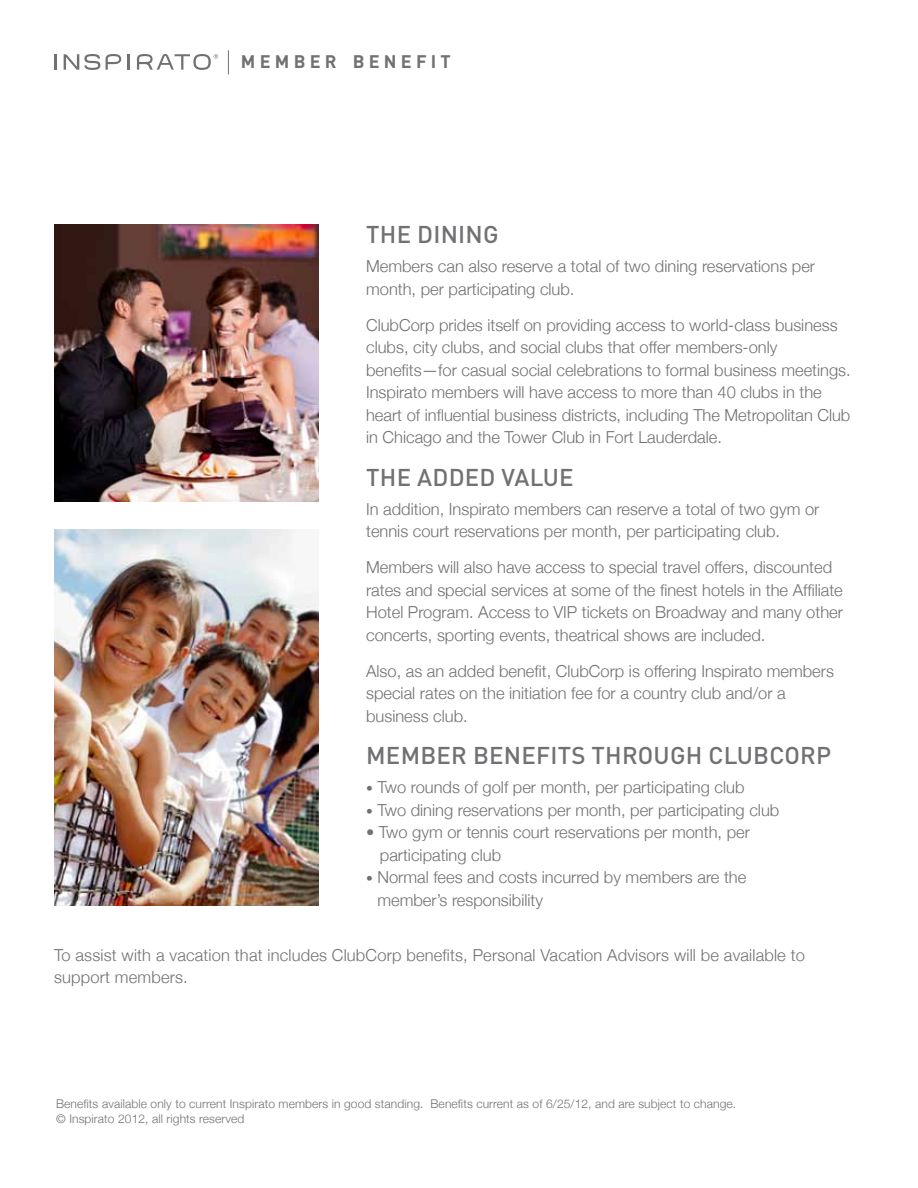
<style>
.page{position:relative;width:918px;height:1188px;background:#fff}
.page>*{position:absolute;margin:0;border:0;box-sizing:border-box;transform-origin:0 0}
.t1{font:500 24px "DINOT";letter-spacing:.01em;color:#717073}
.t2{font:700 18px "DINOT";letter-spacing:.235em;color:#717073}
.t3{font:300 16.5px/22.5px "Helvetica Neue";color:#717073}
.t4{font:300 12px/15px "Helvetica Neue";letter-spacing:.01em;color:#717073}
.s1{font-size:13.5px}
</style>
<div class="page">
<svg style="left:106px;top:54px;width:15px;height:16px"></svg>
<svg style="left:128px;top:54px;width:2px;height:16px"></svg>
<svg style="left:54px;top:54px;width:2px;height:16px"></svg>
<svg style="left:64px;top:54px;width:36px;height:16px"></svg>
<svg style="left:137px;top:54px;width:81px;height:16px"></svg>
<svg style="left:228px;top:50px;width:1px;height:24px"></svg>
<img style="left:54px;top:529px;width:265px;height:377px">
<img style="left:54px;top:225px;width:265px;height:277px">
<p class="t2" style="left:241px;top:50px;width:211px">MEM BER B ENEFIT</p>
<h1 class="t1" style="left:366px;top:219px;width:131px">THE DININg</h1>
<p class="t3" style="left:366px;top:255px;width:450px">Members can also reserve a total of two dining reservations per month, per participating club.</p>
<p class="t3" style="left:366px;top:313px;width:486px">ClubCorp prides itself on providing access to world-class business clubs, city clubs, and social clubs that offer members-only benefits—for casual social celebrations to formal business meetings.<br>Inspirato members will have access to more than 40 clubs in the heart of influential business districts, including The Metropolitan Club in Chicago and the Tower Club in Fort Lauderdale.</p>
<h1 class="t1" style="left:366px;top:462px;width:209px">THE ADDED VALUE</h1>
<p class="t3" style="left:366px;top:497px;width:455px">In addition, Inspirato members can reserve a total of two gym or tennis court reservations per month, per participating club.</p>
<p class="t3" style="left:366px;top:556px;width:478px">Members will also have access to special travel offers, discounted rates and special services at some of the finest hotels in the Affiliate Hotel Program. Access to VIP tickets on Broadway and many other concerts, sporting events, theatrical shows are included.</p>
<p class="t3" style="left:366px;top:659px;width:469px">Also, as an added benefit, ClubCorp is offering Inspirato members special rates on the initiation fee for a country club and/or a business club.</p>
<h1 class="t1" style="left:366px;top:740px;width:467px">MEMBER BENEFITS THROUGH CLUBCORP</h1>
<p class="t3" style="left:366px;top:776px;width:380px"><span class="s1">•</span> Two rounds of golf per month, per participating club</p>
<p class="t3" style="left:366px;top:798px;width:415px"><span class="s1">•</span> Two dining reservations per month, per participating club</p>
<p class="t3" style="left:380px;top:821px;width:372px;text-indent:-14px">• Two gym or tennis court reservations per month, per participating club</p>
<p class="t3" style="left:377px;top:866px;width:370px;text-indent:-11px"><span class="s1">•</span> Normal fees and costs incurred by members are the member’s responsibility</p>
<p class="t3" style="left:54px;top:943px;width:752px">To assist with a vacation that includes ClubCorp benefits, Personal Vacation Advisors will be available to support members.</p>
<p class="t4" style="left:56px;top:1096px;width:682px">Benefits available only to current Inspirato members in good standing. Benefits current as of 6/25/12, and are subject to change. © Inspirato 2012, all rights reserved</p>
</div>
